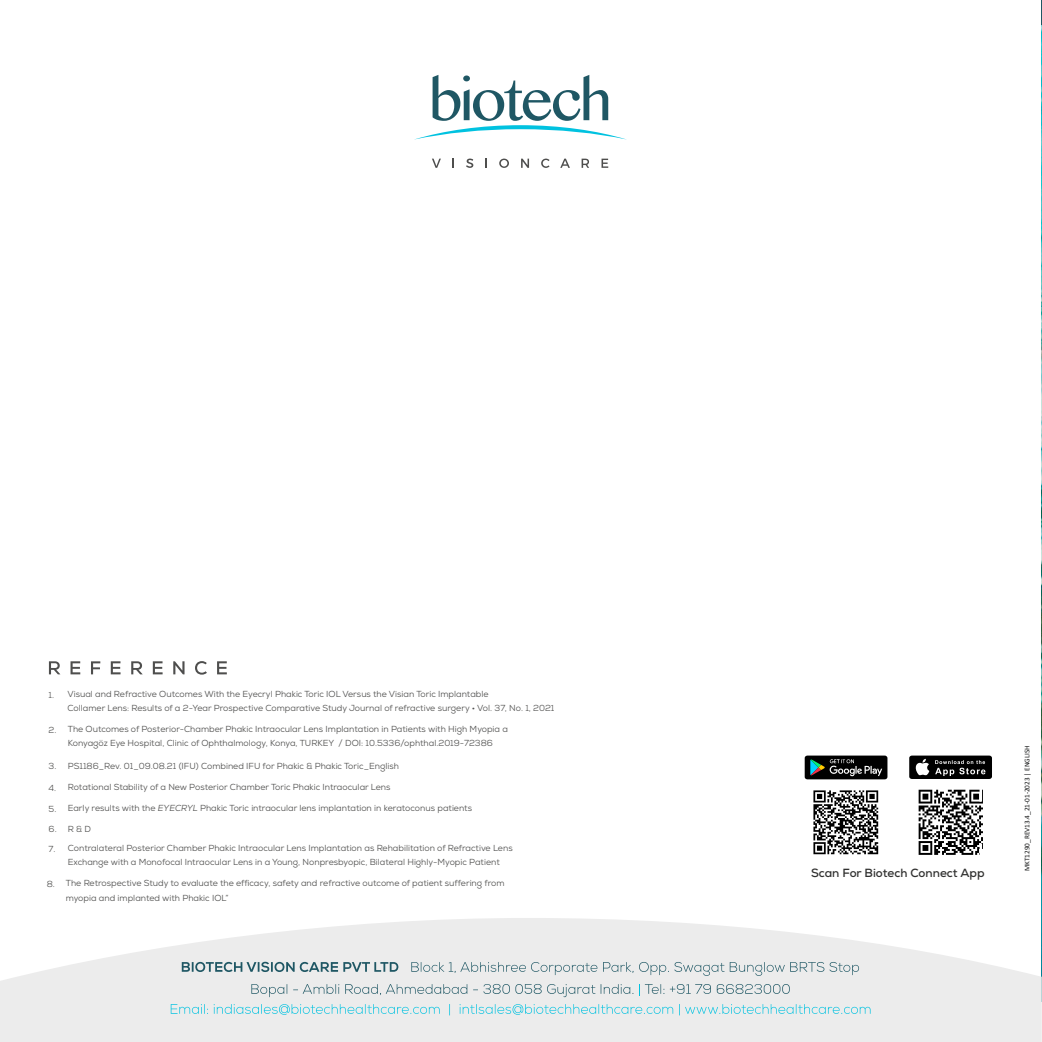
<style>
.page{position:relative;width:1042px;height:1042px;background:#fff}
.page>*{position:absolute;margin:0;border:0;box-sizing:border-box;transform-origin:0 0}
.t1{font:700 11.9px "Nexa";color:#313130}
.t2{font:8.75px/14.5px "Nexa";color:#4e4e4d}
.t3{font:7.17px "Calibri";color:#151616}
.s1{font-style:italic}
</style>
<div class="page">
<img style="left:1041px;top:25px;width:1px;height:893px">
<svg style="left:1041px;top:0;width:1px;height:25px"></svg>
<svg style="left:1041px;top:918px;width:1px;height:124px"></svg>
<svg style="left:0;top:918px;width:1041px;height:124px;fill:#ececec"></svg>
<svg style="left:182px;top:962px;width:677px;height:14px;background:#c8d2d4"></svg>
<svg style="left:251px;top:982px;width:539px;height:15px;background:#d4dadc"></svg>
<svg style="left:171px;top:1004px;width:699px;height:11px;background:#c8e5e9"></svg>
<svg style="left:432px;top:159px;width:9px;height:9px"></svg>
<svg style="left:452px;top:159px;width:2px;height:9px"></svg>
<svg style="left:466px;top:159px;width:7px;height:9px"></svg>
<svg style="left:485px;top:159px;width:2px;height:9px"></svg>
<svg style="left:499px;top:159px;width:10px;height:9px"></svg>
<svg style="left:521px;top:159px;width:8px;height:9px"></svg>
<svg style="left:541px;top:159px;width:8px;height:9px"></svg>
<svg style="left:560px;top:159px;width:10px;height:9px"></svg>
<svg style="left:581px;top:159px;width:8px;height:9px"></svg>
<svg style="left:601px;top:159px;width:7px;height:9px"></svg>
<svg style="left:414px;top:75px;width:213px;height:65px"></svg>
<div style="left:804px;top:755px;width:83px;height:24px;background:#000;border-radius:3px"></div>
<img style="left:813px;top:805px;width:66px;height:50px">
<svg style="left:813px;top:840px;width:16px;height:15px"></svg>
<svg style="left:805px;top:759px;width:82px;height:46px"></svg>
<svg style="left:863px;top:840px;width:16px;height:15px"></svg>
<div style="left:909px;top:755px;width:83px;height:24px;background:#000;border-radius:3px"></div>
<img style="left:918px;top:789px;width:65px;height:66px">
<svg style="left:909px;top:759px;width:20px;height:45px"></svg>
<svg style="left:918px;top:841px;width:4px;height:14px"></svg>
<svg style="left:935px;top:760px;width:50px;height:44px"></svg>
<svg style="left:958px;top:841px;width:25px;height:14px"></svg>
<svg style="left:49px;top:661px;width:178px;height:13px"></svg>
<p class="t2" style="left:49px;top:688px;width:7px">1.</p>
<p class="t2" style="left:67px;top:687px;width:488px;line-height:13.3px">Visual and Refractive Outcomes With the Eyecryl Phakic Toric IOL Versus the Visian Toric Implantable<br>Collamer Lens: Results of a 2-Year Prospective Comparative Study Journal of refractive surgery • Vol. 37, No. 1, 2021</p>
<p class="t2" style="left:68px;top:721px;width:442px">The Outcomes of Posterior-Chamber Phakic Intraocular Lens Implantation in Patients with High Myopia a<br>Konyagöz Eye Hospital, Clinic of Ophthalmology, Konya, TURKEY / DOI: 10.5336/ophthal.2019-72386</p>
<p class="t2" style="left:49px;top:722px;width:9px">2.</p>
<p class="t2" style="left:49px;top:758px;width:352px">3. PS1186_Rev. 01_09.08.21 (IFU) Combined IFU for Phakic &amp; Phakic Toric_English</p>
<p class="t2" style="left:49px;top:779px;width:343px">4. Rotational Stability of a New Posterior Chamber Toric Phakic Intraocular Lens</p>
<p class="t2" style="left:49px;top:800px;width:425px">5. Early results with the <span class="s1">EYECRYL</span> Phakic Toric intraocular lens implantation in keratoconus patients</p>
<p class="t2" style="left:68px;top:819px;width:446px;line-height:18.9px;text-indent:-19px">6. R &amp; D<br>Contralateral Posterior Chamber Phakic Intraocular Lens Implantation as Rehabilitation of Refractive Lens</p>
<p class="t2" style="left:68px;top:855px;width:433px">Exchange with a Monofocal Intraocular Lens in a Young, Nonpresbyopic, Bilateral Highly-Myopic Patient</p>
<p class="t2" style="left:49px;top:841px;width:8px">7.</p>
<p class="t2" style="left:47px;top:877px;width:10px">8.</p>
<p class="t2" style="left:66px;top:876px;width:440px">The Retrospective Study to evaluate the efficacy, safety and refractive outcome of patient suffering from myopia and implanted with Phakic IOL”</p>
<h1 class="t1" style="left:811px;top:865px;width:175px">Scan For Biotech Connect App</h1>
<p class="t3" style="left:1022px;top:871px;width:127px;rotate:-90deg">MKT1290_REV13.4_21-01-2023 | ENGLISH</p>
</div>
